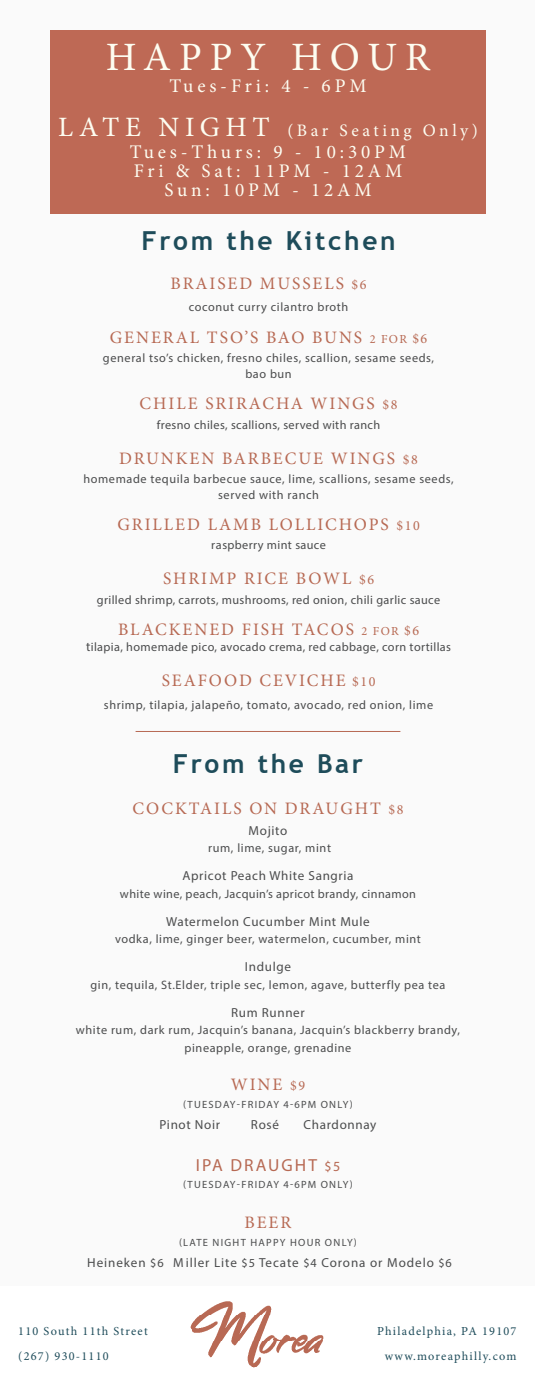
<style>
.page{position:relative;width:536px;height:1386px;background:#fff}
.page>*{position:absolute;margin:0;border:0;box-sizing:border-box;transform-origin:0 0}
.t1{font:40.25px "Minion Pro";letter-spacing:.195em;color:#fdfdf1}
.t2{font:700 26.25px "Trebuchet MS";letter-spacing:.1em;color:#1e4c5a}
.t3{font:19.25px "Minion Pro";letter-spacing:.2em;color:#fdfdf1}
.t4{font:17.5px "Minion Pro";letter-spacing:.11em;color:#b76953}
.t5{font:17.5px "Minion Pro";letter-spacing:.2em;color:#fdfdf1}
.t6{font:17.5px "Myriad Pro";letter-spacing:.12em;color:#b76953}
.t7{font:13.12px "Myriad Pro";letter-spacing:.05em;color:#4b4c4d}
.t8{font:13.12px "Myriad Pro";letter-spacing:.07em;color:#4b4c4d}
.t9{font:12.25px/17.5px "Myriad Pro";letter-spacing:.05em;color:#4b4c4d;text-align:center}
.t10{font:12.25px "Myriad Pro";letter-spacing:.03em;color:#4b4c4d}
.t11{font:12.25px "Minion Pro";letter-spacing:.1em;color:#1e4c5a}
.t12{font:10.5px "Myriad Pro";letter-spacing:.12em;color:#4b4c4d}
.s1{font-size:28px}
.s2{font-size:14px}
.s3{font-size:12.25px}
.s4{font-size:13.12px}
</style>
<div class="page">
<div style="left:0;top:0;width:534px;height:1285px;background:#fafafa"></div>
<img style="left:190px;top:1301px;width:134px;height:67px">
<div style="left:50px;top:30px;width:435px;height:184px;background:#be6955"></div>
<hr style="left:135px;top:731px;width:265px;height:1px;background:#b76953">
<p class="t1" style="left:106px;top:30px;width:326px">HAPPY HOUR</p>
<p class="t3" style="left:169px;top:73px;width:199px">Tues-Fri: 4 - 6PM</p>
<p class="t5" style="left:58px;top:119px;width:421px"><span class="s1">LATE NIGHT</span> (Bar Seating Only)</p>
<p class="t3" style="left:130px;top:139px;width:278px">Tues-Thurs: 9 - 10:30PM</p>
<p class="t3" style="left:134px;top:158px;width:270px">Fri &amp; Sat: 11PM - 12AM</p>
<p class="t3" style="left:164px;top:177px;width:209px">Sun: 10PM - 12AM</p>
<p class="t2" style="left:141px;top:224px;width:255px">From the Kitchen</p>
<p class="t4" style="left:170px;top:271px;width:197px">BRAISED MUSSELS <span class="s2">$6</span></p>
<p class="t9" style="left:189px;top:298px;width:161px">coconut curry cilantro broth</p>
<p class="t4" style="left:110px;top:326px;width:319px">GENERAL TSO’S BAO BUNS <span class="s3">2 FOR</span> <span class="s2">$6</span></p>
<p class="t9" style="left:103px;top:349px;width:332px">general tso’s chicken, fresno chiles, scallion, sesame seeds,</p>
<p class="t9" style="left:245px;top:365px;width:48px">bao bun</p>
<p class="t4" style="left:139px;top:392px;width:259px">CHILE SRIRACHA WINGS <span class="s2">$8</span></p>
<p class="t10" style="left:157px;top:417px;width:225px">fresno chiles, scallions, served with ranch</p>
<p class="t4" style="left:119px;top:446px;width:300px">DRUNKEN BARBECUE WINGS <span class="s2">$8</span></p>
<p class="t9" style="left:83px;top:471px;width:372px;line-height:15.8px">homemade tequila barbecue sauce, lime, scallions, sesame seeds, served with ranch</p>
<p class="t4" style="left:117px;top:513px;width:304px">GRILLED LAMB LOLLICHOPS <span class="s2">$10</span></p>
<p class="t10" style="left:211px;top:538px;width:116px">raspberry mint sauce</p>
<p class="t4" style="left:163px;top:567px;width:212px">SHRIMP RICE BOWL <span class="s2">$6</span></p>
<p class="t10" style="left:97px;top:592px;width:344px">grilled shrimp, carrots, mushrooms, red onion, chili garlic sauce</p>
<p class="t4" style="left:118px;top:618px;width:302px">BLACKENED FISH TACOS <span class="s3">2 FOR</span> <span class="s2">$6</span></p>
<p class="t10" style="left:86px;top:639px;width:366px"><span class="s4">t</span>ilapia, homemade pico, avocado crema, red cabbage, corn tortillas</p>
<p class="t4" style="left:162px;top:669px;width:215px">SEAFOOD CEVICHE <span class="s2">$10</span></p>
<p class="t9" style="left:104px;top:696px;width:331px">shrimp, tilapia, jalapeño, tomato, avocado, red onion, lime</p>
<p class="t2" style="left:173px;top:748px;width:192px">From the Bar</p>
<p class="t4" style="left:132px;top:796px;width:272px">COCKTAILS ON DRAUGHT <span class="s2">$8</span></p>
<p class="t7" style="left:248px;top:822px;width:40px">Mojito</p>
<p class="t9" style="left:208px;top:839px;width:124px">rum, lime, sugar, mint</p>
<p class="t7" style="left:182px;top:868px;width:172px">Apricot Peach White Sangria</p>
<p class="t10" style="left:120px;top:886px;width:297px">white wine, peach, Jacquin’s apricot brandy, cinnamon</p>
<p class="t7" style="left:166px;top:913px;width:205px">Watermelon Cucumber Mint Mule</p>
<p class="t9" style="left:115px;top:930px;width:307px">vodka, lime, ginger beer, watermelon, cucumber, mint</p>
<p class="t7" style="left:245px;top:959px;width:48px">Indulge</p>
<p class="t9" style="left:90px;top:976px;width:356px">gin, tequila, St.Elder, triple sec, lemon, agave, butterfly pea tea</p>
<p class="t7" style="left:231px;top:1004px;width:75px">Rum Runner</p>
<p class="t9" style="left:76px;top:1021px;width:385px">white rum, dark rum, Jacquin’s banana, Jacquin’s blackberry brandy, pineapple, orange, grenadine</p>
<p class="t4" style="left:231px;top:1073px;width:76px">WINE <span class="s2">$9</span></p>
<p class="t12" style="left:183px;top:1098px;width:171px">(TUESDAY-FRIDAY 4-6PM ONLY)</p>
<p class="t7" style="left:159px;top:1116px;width:62px">Pinot Noir</p>
<p class="t7" style="left:251px;top:1116px;width:30px">Rosé</p>
<p class="t7" style="left:303px;top:1116px;width:74px">Chardonnay</p>
<p class="t6" style="left:196px;top:1154px;width:146px">IPA DRAUGHT <span class="s2">$5</span></p>
<p class="t12" style="left:183px;top:1178px;width:171px">(TUESDAY-FRIDAY 4-6PM ONLY)</p>
<p class="t4" style="left:244px;top:1211px;width:48px">BEER</p>
<p class="t12" style="left:179px;top:1236px;width:179px">(LATE NIGHT HAPPY HOUR ONLY)</p>
<p class="t8" style="left:87px;top:1254px;width:366px">Heineken <span class="s3">$6</span> Miller Lite <span class="s3">$5</span> Tecate <span class="s3">$4</span> Corona or Modelo <span class="s3">$6</span></p>
<p class="t11" style="left:18px;top:1323px;width:131px">110 South 11th Street</p>
<p class="t11" style="left:377px;top:1323px;width:141px">Philadelphia, PA 19107</p>
<p class="t11" style="left:18px;top:1348px;width:92px">(267) 930-1110</p>
<p class="t11" style="left:384px;top:1348px;width:133px">www.moreaphilly.com</p>
</div>
